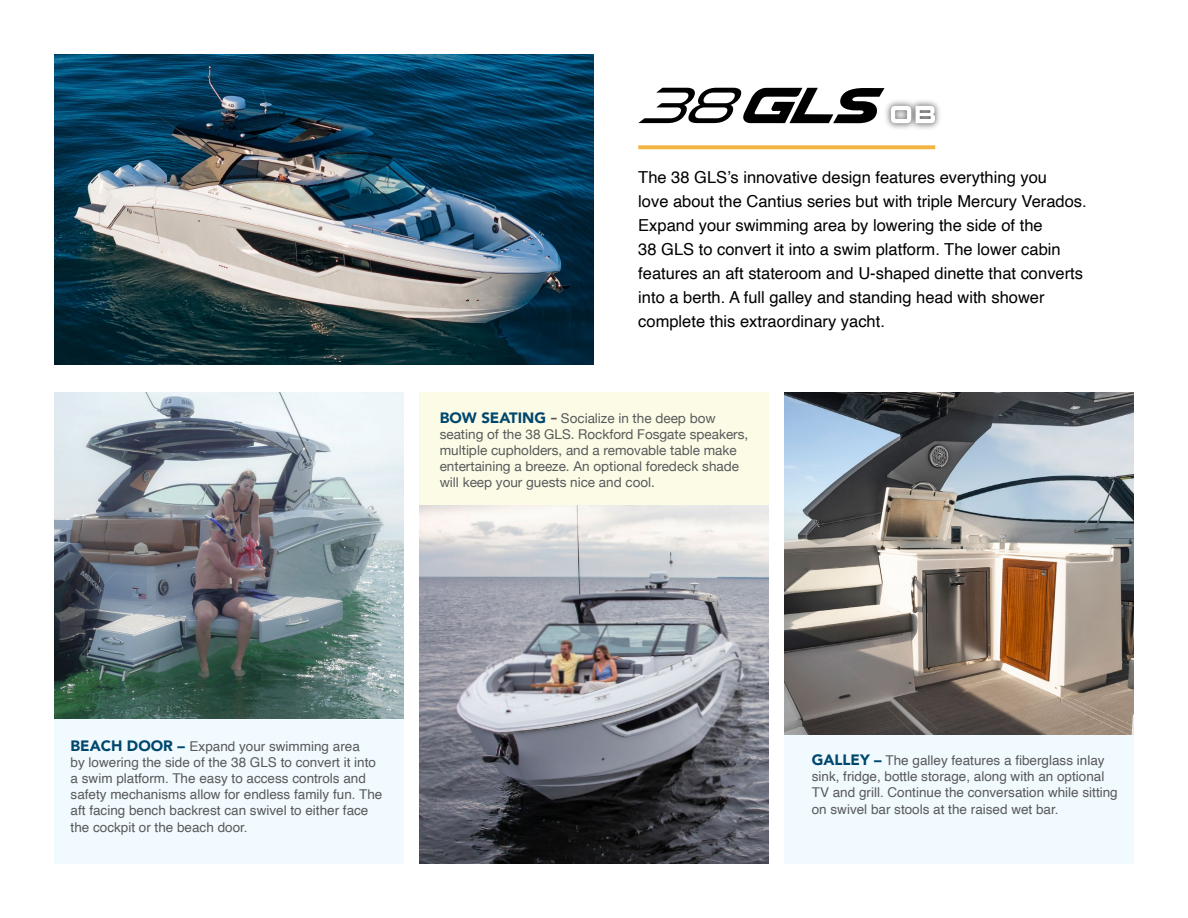
<style>
.page{position:relative;width:1188px;height:918px;background:#fff}
.page>*{position:absolute;margin:0;border:0;box-sizing:border-box;transform-origin:0 0}
.t1{font:16.5px/24px "Helvetica";color:#000}
.t2{font:13.5px/16.2px "Helvetica";color:#58595b}
.t3{font:13.5px/16.2px "Helvetica Neue";color:#58595b}
.s1{font-family:"Avenir";font-weight:900;font-size:15px;color:#00476e}
.s2{font-family:"Sui Generis Rg";font-weight:700;font-size:15px}
</style>
<div class="page">
<svg style="left:638px;top:88px;width:246px;height:35px"></svg>
<img style="left:881px;top:96px;width:59px;height:33px">
<svg style="left:891px;top:106px;width:44px;height:17px"></svg>
<img style="left:54px;top:392px;width:349px;height:327px">
<img style="left:785px;top:392px;width:349px;height:344px">
<img style="left:419px;top:505px;width:350px;height:359px">
<img style="left:54px;top:54px;width:540px;height:310px">
<div style="left:785px;top:736px;width:349px;height:128px;background:#f1fafe"></div>
<div style="left:54px;top:719px;width:349px;height:145px;background:#f1fafe"></div>
<div style="left:419px;top:392px;width:350px;height:113px;background:#fcfbe6"></div>
<svg style="left:638px;top:145px;width:297px;height:4px"></svg>
<p class="t1" style="left:638px;top:166px;width:450px">The 38 GLS’s innovative design features everything you<br>love about the Cantius series but with triple Mercury Verados.<br>Expand your swimming area by lowering the side of the<br>38 GLS to convert it into a swim platform. The lower cabin features an aft stateroom and U-shaped dinette that converts into a berth. A full galley and standing head with shower complete this extraordinary yacht.</p>
<p class="t3" style="left:440px;top:411px;width:310px"><span class="s1">BOW SEATING</span> <span class="s2">–</span> Socialize in the deep bow seating of the 38 GLS. Rockford Fosgate speakers, multiple cupholders, and a removable table make entertaining a breeze. An optional foredeck shade will keep your guests nice and cool.</p>
<p class="t2" style="left:71px;top:738px;width:313px"><span class="s1">BEACH DOOR –</span> Expand your swimming area<br>by lowering the side of the 38 GLS to convert it into a swim platform. The easy to access controls and safety mechanisms allow for endless family fun. The aft facing bench backrest can swivel to either face the cockpit or the beach door.</p>
<p class="t2" style="left:812px;top:753px;width:308px"><span class="s1">GALLEY –</span> The galley features a fiberglass inlay sink, fridge, bottle storage, along with an optional TV and grill. Continue the conversation while sitting on swivel bar stools at the raised wet bar.</p>
</div>
